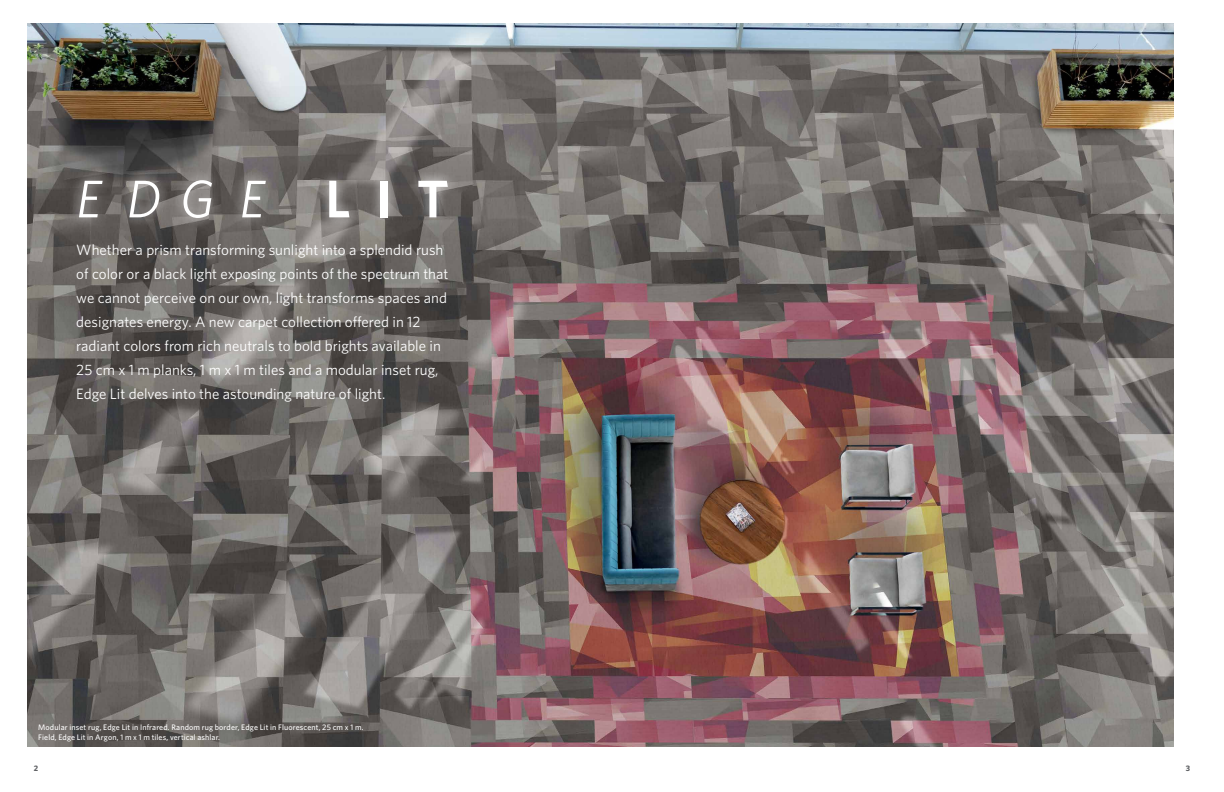
<style>
.page{position:relative;width:1224px;height:792px;background:#fff}
.page>*{position:absolute;margin:0;border:0;box-sizing:border-box;transform-origin:0 0}
.t1{font:italic 53px "Whitney";color:#fff}
.t2{font:15px/24px "Whitney";color:#fff}
.t3{font:500 8px/10px "Whitney";letter-spacing:.015em;color:#fff}
.t4{font:700 8px "Whitney";color:#616366}
.s1{font-weight:600;font-style:normal}
</style>
<div class="page">
<img style="left:27px;top:23px;width:1147px;height:724px">
<div style="left:68px;top:169px;width:391px;height:60px;background:#fff;opacity:.75"></div>
<h1 class="t1" style="left:76px;top:164px;width:374px">EDGE <span class="s1">LIT</span></h1>
<p class="t2" style="left:76px;top:237px;width:374px">Whether a prism transforming sunlight into a splendid rush of color or a black light exposing points of the spectrum that we cannot perceive on our own, light transforms spaces and designates energy. A new carpet collection offered in 12 radiant colors from rich neutrals to bold brights available in 25 cm x 1 m planks, 1 m x 1 m tiles and a modular inset rug, Edge Lit delves into the astounding nature of light.</p>
<p class="t3" style="left:38px;top:722px;width:327px">Modular inset rug, Edge Lit in Infrared. Random rug border, Edge Lit in Fluorescent, 25 cm x 1 m.<br>Field, Edge Lit in Argon, 1 m x 1 m tiles, vertical ashlar.</p>
<p class="t4" style="left:34px;top:763px;width:6px">2</p>
<p class="t4" style="left:1186px;top:763px;width:6px">3</p>
</div>
